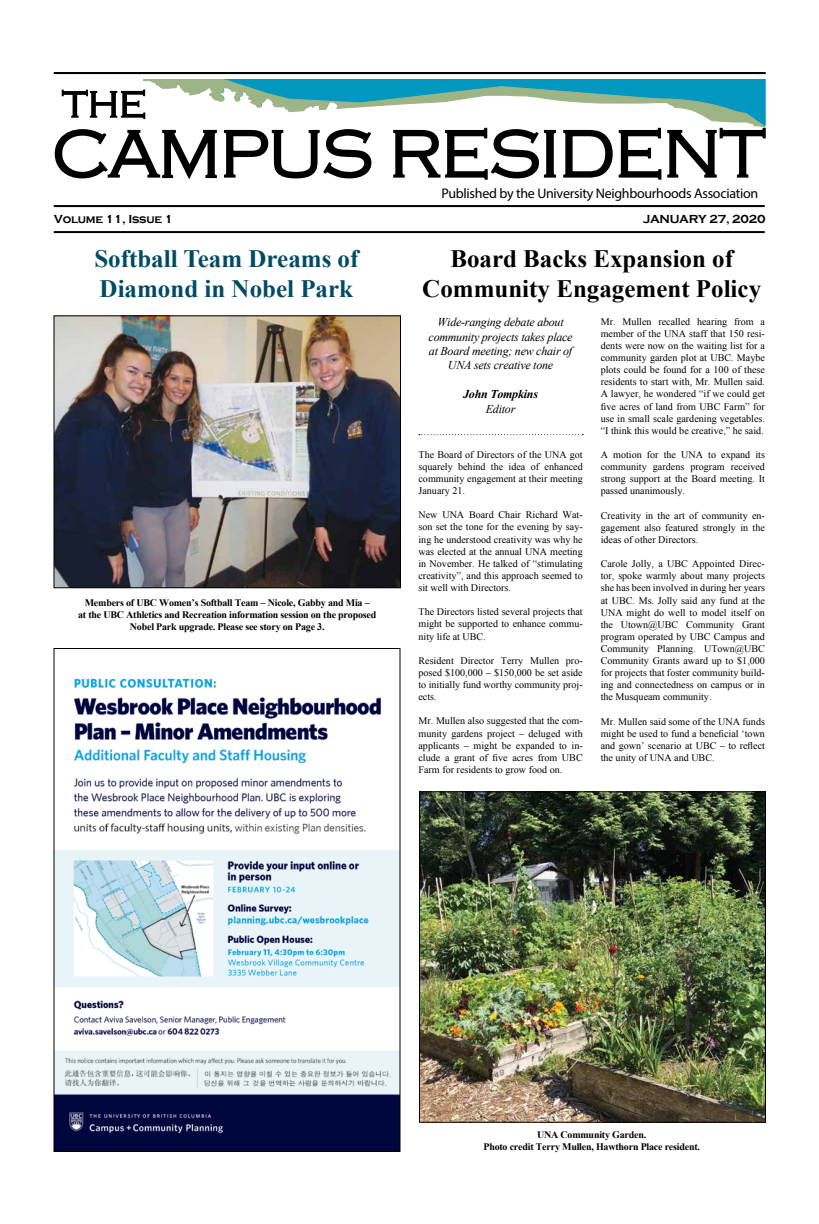
<style>
.page{position:relative;width:819px;height:1224px;background:#fff}
.page>*{position:absolute;margin:0;border:0;box-sizing:border-box;transform-origin:0 0}
.t1{font:700 25px/30px "Times New Roman";color:#000;text-align:center}
.t2{font:700 25px/30px "Times New Roman";color:#004b63}
.t3{font:14px "Myriad Pro";letter-spacing:-.02em;color:#000}
.t4{font:italic 12px/14.4px "Times New Roman";letter-spacing:-.02em;color:#000;text-align:center}
.t5{font:700 12px "Copperplate Gothic";letter-spacing:-.02em;color:#000}
.t6{font:italic 700 12px "Times New Roman";letter-spacing:-.02em;color:#000}
.t7{font:10.1px/12.1px "Times New Roman";color:#000;text-align:justify}
.t8{font:700 10px/12px "Times New Roman";letter-spacing:-.02em;color:#000;text-align:center}
</style>
<div class="page">
<svg style="left:143px;top:79px;width:623px;height:34px"></svg>
<svg style="left:54px;top:129px;width:318px;height:51px"></svg>
<svg style="left:392px;top:96px;width:374px;height:84px"></svg>
<svg style="left:61px;top:89px;width:85px;height:31px"></svg>
<hr style="left:55px;top:72px;width:711px;height:2px;background:#000">
<hr style="left:54px;top:205px;width:711px;height:2px;background:#000">
<hr style="left:54px;top:231px;width:711px;height:2px;background:#000">
<hr style="left:54px;top:72px;width:711px;height:2px;background:#000">
<img style="left:56px;top:678px;width:342px;height:472px">
<img style="left:421px;top:793px;width:343px;height:328px">
<div style="left:419px;top:791px;width:347px;height:332px;border:1px solid #000"></div>
<svg style="left:419px;top:434px;width:164px;height:1px"></svg>
<img style="left:56px;top:317px;width:343px;height:269px">
<div style="left:54px;top:315px;width:347px;height:273px;border:1px solid #000"></div>
<p class="t5" style="left:54px;top:213px;width:121px">Volume 11, Issue 1</p>
<h1 class="t2" style="left:94px;top:243px;width:266px">Softball Team Dreams of<br>Diamond in Nobel Park</h1>
<p class="t8" style="left:78px;top:596px;width:300px">Members of UBC Women’s Softball Team – Nicole, Gabby and Mia –<br>at the UBC Athletics and Recreation information session on the proposed<br>Nobel Park upgrade. Please see story on Page 3.</p>
<h2 class="t3" style="left:441px;top:185px;width:319px">Published by the University Neighbourhoods Association</h2>
<p class="t5" style="left:643px;top:212px;width:124px">JANUARY 27, 2020</p>
<h1 class="t1" style="left:422px;top:243px;width:340px">Board Backs Expansion of<br>Community Engagement Policy</h1>
<p class="t4" style="left:429px;top:315px;width:146px">Wide-ranging debate about community projects takes place at Board meeting; new chair of<br>UNA sets creative tone</p>
<p class="t6" style="left:463px;top:386px;width:76px">John Tompkins</p>
<p class="t4" style="left:486px;top:401px;width:31px">Editor</p>
<p class="t7" style="left:418px;top:448px;width:166px">The Board of Directors of the UNA got squarely behind the idea of enhanced community engagement at their meeting January 21.</p>
<p class="t7" style="left:418px;top:509px;width:166px">New UNA Board Chair Richard Wat&shy;son set the tone for the evening by say&shy;ing he understood creativity was why he was elected at the annual UNA meeting in November. He talked of “stimulating creativity”, and this approach seemed to sit well with Directors.</p>
<p class="t7" style="left:418px;top:606px;width:166px">The Directors listed several projects that might be supported to enhance commu&shy;nity life at UBC.</p>
<p class="t7" style="left:418px;top:654px;width:166px">Resident Director Terry Mullen pro&shy;posed $100,000 – $150,000 be set aside to initially fund worthy community proj&shy;ects.</p>
<p class="t7" style="left:418px;top:715px;width:166px">Mr. Mullen also suggested that the com&shy;munity gardens project – deluged with applicants – might be expanded to in&shy;clude a grant of five acres from UBC Farm for residents to grow food on.</p>
<p class="t7" style="left:601px;top:315px;width:166px">Mr. Mullen recalled hearing from a member of the UNA staff that 150 resi&shy;dents were now on the waiting list for a community garden plot at UBC. Maybe plots could be found for a 100 of these residents to start with, Mr. Mullen said.<br>A lawyer, he wondered “if we could get five acres of land from UBC Farm” for use in small scale gardening vegetables. “I think this would be creative,” he said.</p>
<p class="t7" style="left:601px;top:449px;width:166px">A motion for the UNA to expand its community gardens program received strong support at the Board meeting. It passed unanimously.</p>
<p class="t7" style="left:601px;top:509px;width:166px">Creativity in the art of community en&shy;gagement also featured strongly in the ideas of other Directors.</p>
<p class="t7" style="left:601px;top:558px;width:166px">Carole Jolly, a UBC Appointed Direc&shy;tor, spoke warmly about many projects she has been involved in during her years at UBC. Ms. Jolly said any fund at the UNA might do well to model itself on the Utown@UBC Community Grant program operated by UBC Campus and Community Planning. UTown@UBC Community Grants award up to $1,000 for projects that foster community build&shy;ing and connectedness on campus or in the Musqueam community.</p>
<p class="t7" style="left:601px;top:715px;width:166px">Mr. Mullen said some of the UNA funds might be used to fund a beneficial ‘town and gown’ scenario at UBC – to reflect the unity of UNA and UBC.</p>
<p class="t8" style="left:483px;top:1129px;width:218px">UNA Community Garden.<br>Photo credit Terry Mullen, Hawthorn Place resident.</p>
</div>
